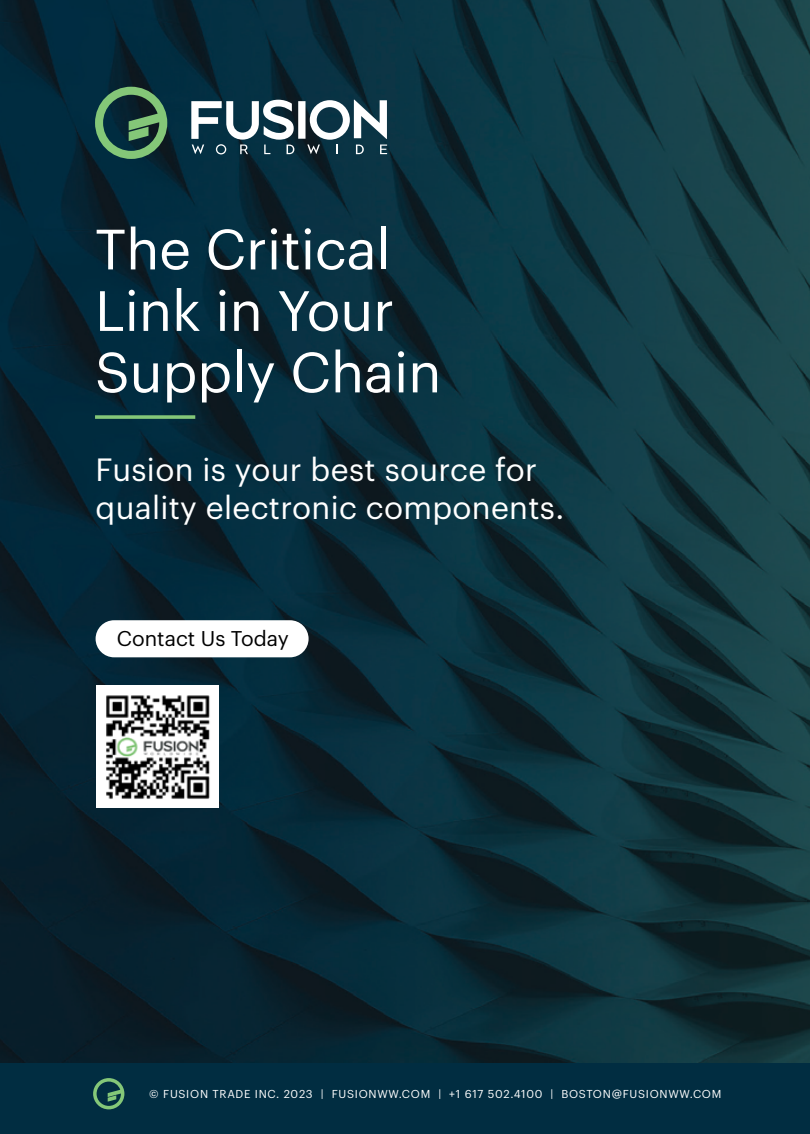
<style>
.page{position:relative;width:810px;height:1134px;background:#fff}
.page>*{position:absolute;margin:0;border:0;box-sizing:border-box;transform-origin:0 0}
.t1{font:55.5px/61.5px "Graphik";color:#fff}
.t2{font:31.5px/37.8px "Graphik";letter-spacing:.01em;color:#fff}
.t3{font:20.85px "Graphik";color:#000}
.t4{font:11.25px "Graphik";letter-spacing:.065em;color:#fff}
</style>
<div class="page">
<img style="left:0;top:0;width:810px;height:1064px">
<div style="left:0;top:1064px;width:810px;height:70px;background:#012d41"></div>
<svg style="left:95px;top:415px;width:100px;height:4px"></svg>
<div style="left:298px;top:101px;width:8px;height:38px;background:#fff"></div>
<svg style="left:307px;top:100px;width:80px;height:54px"></svg>
<svg style="left:191px;top:100px;width:103px;height:54px"></svg>
<svg style="left:95px;top:87px;width:72px;height:72px;background:#37654e"></svg>
<div style="left:96px;top:620px;width:213px;height:37px;background:#fff;border-radius:19px"></div>
<img style="left:97px;top:686px;width:121px;height:122px">
<svg style="left:93px;top:1078px;width:31px;height:31px"></svg>
<h1 class="t1" style="left:95px;top:214px;width:348px">The Critical<br>Link in Your<br>Supply Chain</h1>
<h2 class="t2" style="left:96px;top:448px;width:470px">Fusion is your best source for quality electronic components.</h2>
<h3 class="t3" style="left:117px;top:623px;width:173px">Contact Us Today</h3>
<p class="t4" style="left:149px;top:1086px;width:574px">© FUSION TRADE INC. 2023 | FUSIONWW.COM | +1 617 502.4100 | BOSTON@FUSIONWW.COM</p>
</div>
